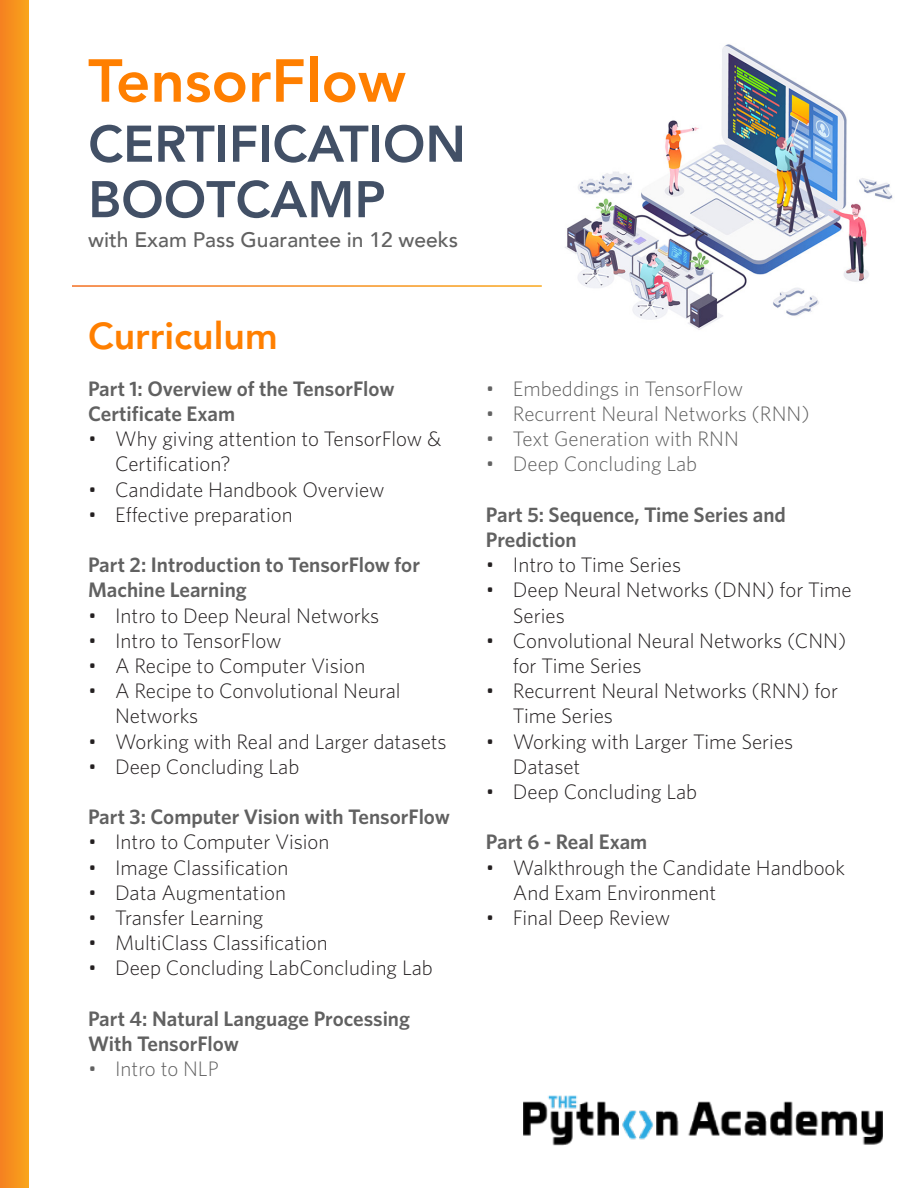
<style>
.page{position:relative;width:918px;height:1188px;background:#fff}
.page>*{position:absolute;margin:0;border:0;box-sizing:border-box;transform-origin:0 0}
.t1{font:800 60px "Avenir";color:#ff7f00}
.t2{font:800 51px/55.5px "Avenir";color:#425066}
.t3{font:800 37.5px "Avenir";color:#ff7f00}
.t4{font:300 21px/25.2px "Whitney";color:#231f20}
.t5{font:600 21px/25.2px "Whitney";color:#616161}
.t6{font:300 21px "Whitney";color:#616161}
.t7{font:500 21px "Avenir";color:#616161}
</style>
<div class="page">
<img style="left:565px;top:44px;width:328px;height:286px">
<svg style="left:0;top:0;width:29px;height:1188px;background:#f6921d"></svg>
<img style="left:523px;top:1095px;width:359px;height:51px">
<p class="t1" style="left:88px;top:34px;width:319px">TensorFlow</p>
<p class="t2" style="left:88px;top:116px;width:379px">CERTIFICATION<br>BOOTCAMP</p>
<p class="t7" style="left:88px;top:221px;width:371px">with Exam Pass Guarantee in 12 weeks</p>
<p class="t3" style="left:88px;top:307px;width:191px">Curriculum</p>
<p class="t5" style="left:88px;top:375px;width:308px">Part 1: Overview of the TensorFlow<br>Certificate Exam</p>
<p class="t4" style="left:115px;top:426px;width:328px;text-indent:-27px">• Why giving attention to TensorFlow &amp;<br>Certification?</p>
<p class="t4" style="left:88px;top:476px;width:298px">• Candidate Handbook Overview</p>
<p class="t4" style="left:88px;top:501px;width:206px">• Effective preparation</p>
<p class="t5" style="left:88px;top:552px;width:333px">Part 2: Introduction to TensorFlow for<br>Machine Learning</p>
<p class="t4" style="left:88px;top:602px;width:293px">• Intro to Deep Neural Networks</p>
<p class="t4" style="left:88px;top:627px;width:195px">• Intro to TensorFlow</p>
<p class="t4" style="left:88px;top:652px;width:279px">• A Recipe to Computer Vision</p>
<p class="t4" style="left:115px;top:678px;width:287px;text-indent:-27px">• A Recipe to Convolutional Neural<br>Networks</p>
<p class="t4" style="left:88px;top:728px;width:360px">• Working with Real and Larger datasets</p>
<p class="t4" style="left:88px;top:753px;width:213px">• Deep Concluding Lab</p>
<p class="t5" style="left:88px;top:804px;width:363px">Part 3: Computer Vision with TensorFlow</p>
<p class="t4" style="left:88px;top:829px;width:243px">• Intro to Computer Vision</p>
<p class="t4" style="left:88px;top:854px;width:202px">• Image Classification</p>
<p class="t4" style="left:88px;top:879px;width:199px">• Data Augmentation</p>
<p class="t4" style="left:88px;top:904px;width:177px">• Transfer Learning</p>
<p class="t4" style="left:88px;top:930px;width:241px">• MultiClass Classification</p>
<p class="t4" style="left:88px;top:955px;width:346px">• Deep Concluding LabConcluding Lab</p>
<p class="t5" style="left:88px;top:1005px;width:323px">Part 4: Natural Language Processing<br>With TensorFlow</p>
<p class="t6" style="left:88px;top:1055px;width:132px">• Intro to NLP</p>
<p class="t6" style="left:486px;top:374px;width:259px">• Embeddings in TensorFlow</p>
<p class="t6" style="left:486px;top:400px;width:325px">• Recurrent Neural Networks (RNN)</p>
<p class="t6" style="left:486px;top:425px;width:255px">• Text Generation with RNN</p>
<p class="t6" style="left:486px;top:450px;width:213px">• Deep Concluding Lab</p>
<p class="t5" style="left:486px;top:501px;width:302px">Part 5: Sequence, Time Series and<br>Prediction</p>
<p class="t4" style="left:486px;top:552px;width:197px">• Intro to Time Series</p>
<p class="t4" style="left:513px;top:577px;width:340px;text-indent:-27px">• Deep Neural Networks (DNN) for Time<br>Series</p>
<p class="t4" style="left:513px;top:627px;width:335px;text-indent:-27px">• Convolutional Neural Networks (CNN) for Time Series</p>
<p class="t4" style="left:513px;top:678px;width:327px;text-indent:-27px">• Recurrent Neural Networks (RNN) for<br>Time Series</p>
<p class="t4" style="left:513px;top:728px;width:282px;text-indent:-27px">• Working with Larger Time Series<br>Dataset</p>
<p class="t4" style="left:486px;top:778px;width:213px">• Deep Concluding Lab</p>
<p class="t5" style="left:486px;top:829px;width:163px">Part 6 - Real Exam</p>
<p class="t4" style="left:513px;top:854px;width:334px;text-indent:-27px">• Walkthrough the Candidate Handbook<br>And Exam Environment</p>
<p class="t4" style="left:486px;top:904px;width:186px">• Final Deep Review</p>
</div>
